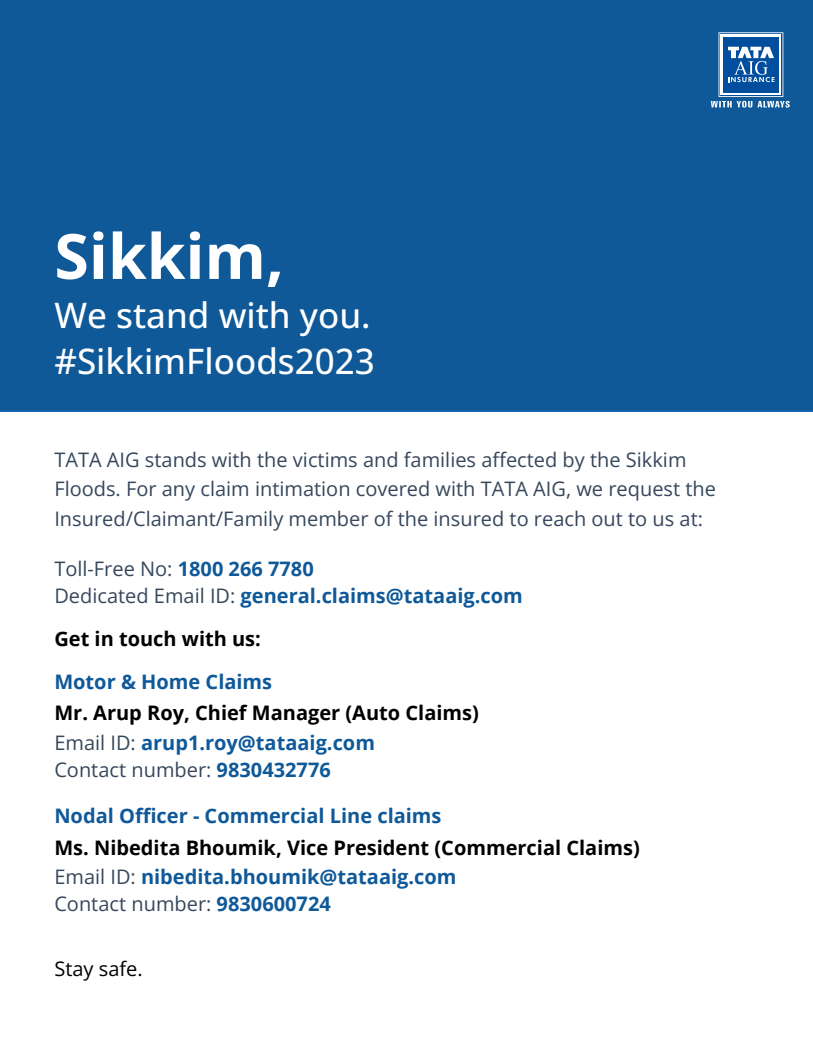
<style>
.page{position:relative;width:813px;height:1063px;background:#fff}
.page>*{position:absolute;margin:0;border:0;box-sizing:border-box;transform-origin:0 0}
.t1{font:700 62.5px "Open Sans";color:#fff}
.t2{font:500 35px/45.8px "Open Sans";color:#fff}
.t3{font:20px/29.5px "Open Sans";color:#36475c}
.t4{font:700 20px/29.5px "Open Sans";color:#000}
.t5{font:700 20px/27px "Open Sans";color:#0f5999}
.t6{font:20px "Open Sans";color:#000}
.s1{font-weight:400;color:#36475c}
.s2{color:#0f5999}
.s3{font-weight:700;color:#0f5999}
</style>
<div class="page">
<div style="left:0;top:0;width:812px;height:412px;background:#0f5999"></div>
<svg style="left:710px;top:32px;width:79px;height:76px"></svg>
<h1 class="t1" style="left:54px;top:212px;width:231px">Sikkim,</h1>
<h2 class="t2" style="left:54px;top:292px;width:322px">We stand with you. #SikkimFloods2023</h2>
<p class="t3" style="left:54px;top:444px;width:663px">TATA AIG stands with the victims and families affected by the Sikkim<br>Floods. For any claim intimation covered with TATA AIG, we request the<br>Insured/Claimant/Family member of the insured to reach out to us at:</p>
<p class="t5" style="left:54px;top:554px;width:470px"><span class="s1">Toll-Free No:</span> 1800 266 7780<br><span class="s1">Dedicated Email ID:</span> general.claims@tataaig.com</p>
<p class="t4" style="left:54px;top:623px;width:208px">Get in touch with us:</p>
<p class="t5" style="left:54px;top:667px;width:219px">Motor &amp; Home Claims</p>
<p class="t4" style="left:54px;top:698px;width:426px">Mr. Arup Roy, Chief Manager (Auto Claims)<br><span class="s1">Email ID:</span> <span class="s2">arup1.roy@tataaig.com</span></p>
<p class="t3" style="left:54px;top:754px;width:278px">Contact number: <span class="s3">9830432776</span></p>
<p class="t5" style="left:54px;top:802px;width:388px">Nodal Officer - Commercial Line claims</p>
<p class="t4" style="left:54px;top:832px;width:587px">Ms. Nibedita Bhoumik, Vice President (Commercial Claims)<br><span class="s1">Email ID:</span> <span class="s2">nibedita.bhoumik@tataaig.com</span></p>
<p class="t3" style="left:54px;top:888px;width:278px">Contact number: <span class="s3">9830600724</span></p>
<p class="t6" style="left:54px;top:955px;width:90px">Stay safe.</p>
</div>
